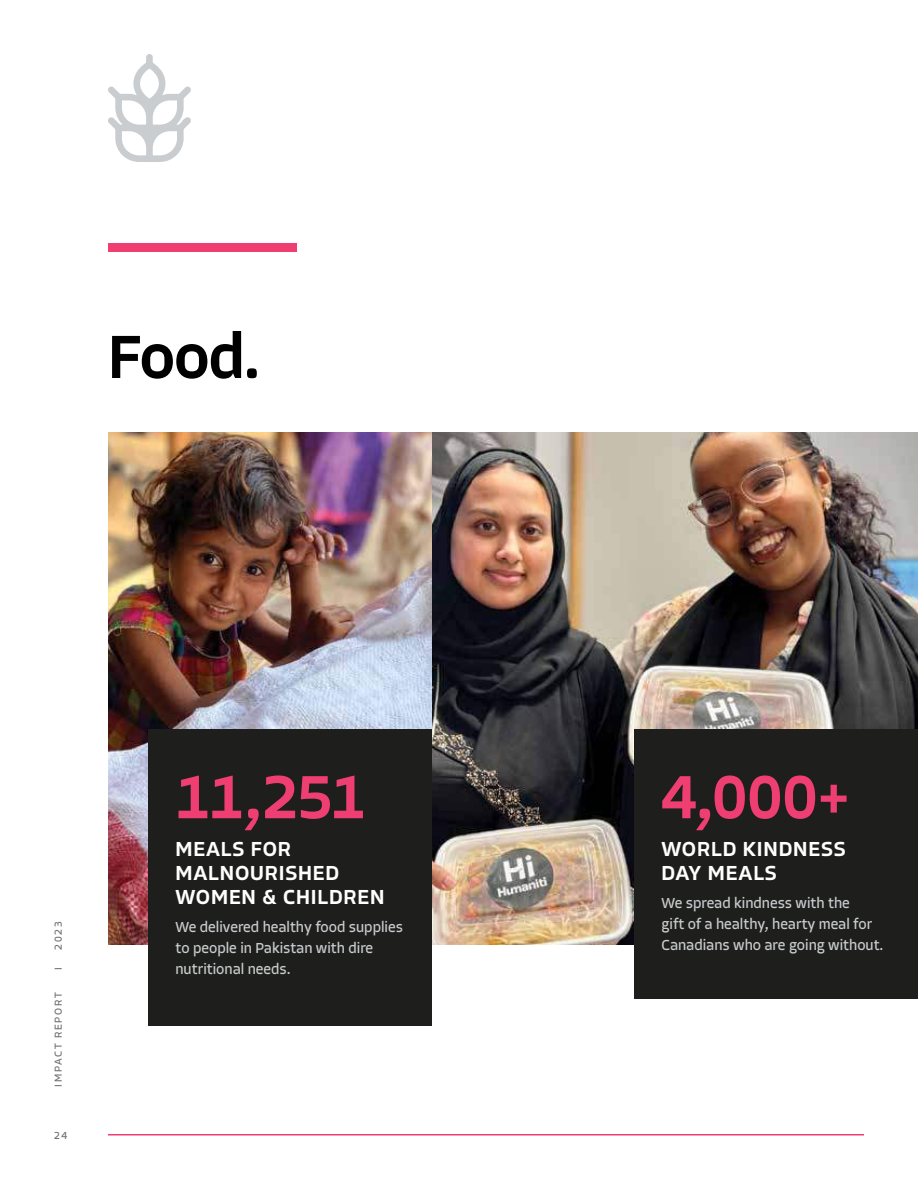
<style>
.page{position:relative;width:918px;height:1188px;background:#fff}
.page>*{position:absolute;margin:0;border:0;box-sizing:border-box;transform-origin:0 0}
.t1{font:500 63px "Allotrope";letter-spacing:-.01em;color:#ee3e72}
.t2{font:500 63px "Allotrope";color:#000}
.t3{font:500 21px/24px "Allotrope";letter-spacing:.04em;color:#fff}
.t4{font:15px/21px "Allotrope";color:#cacdcf}
.t5{font:10.5px "Allotrope";letter-spacing:.16em;color:#746f6f}
</style>
<div class="page">
<img style="left:108px;top:432px;width:810px;height:513px">
<hr style="left:108px;top:1134px;width:756px;height:1px;background:#ee3e72">
<div style="left:108px;top:243px;width:189px;height:9px;background:#ee3e72"></div>
<div style="left:635px;top:729px;width:283px;height:270px;background:#1e1e1d"></div>
<div style="left:149px;top:729px;width:283px;height:297px;background:#1e1e1d"></div>
<svg style="left:108px;top:54px;width:83px;height:108px"></svg>
<h1 class="t2" style="left:108px;top:329px;width:154px">Food.</h1>
<p class="t5" style="left:54px;top:950px;width:30px;rotate:-90deg">2023</p>
<p class="t5" style="left:54px;top:970px;width:4px;rotate:-90deg">I</p>
<p class="t5" style="left:54px;top:1087px;width:96px;rotate:-90deg">IMPACT REPORT</p>
<p class="t5" style="left:54px;top:1131px;width:15px">24</p>
<h1 class="t1" style="left:176px;top:769px;width:192px">11,251</h1>
<h2 class="t3" style="left:176px;top:838px;width:211px">MEALS FOR<br>MALNOURISHED<br>WOMEN &amp; CHILDREN</h2>
<p class="t4" style="left:176px;top:917px;width:229px">We delivered healthy food supplies to people in Pakistan with dire nutritional needs.</p>
<h1 class="t1" style="left:662px;top:769px;width:191px">4,000+</h1>
<h2 class="t3" style="left:662px;top:838px;width:186px">WORLD KINDNESS<br>DAY MEALS</h2>
<p class="t4" style="left:662px;top:893px;width:224px">We spread kindness with the<br>gift of a healthy, hearty meal for<br>Canadians who are going without.</p>
</div>
